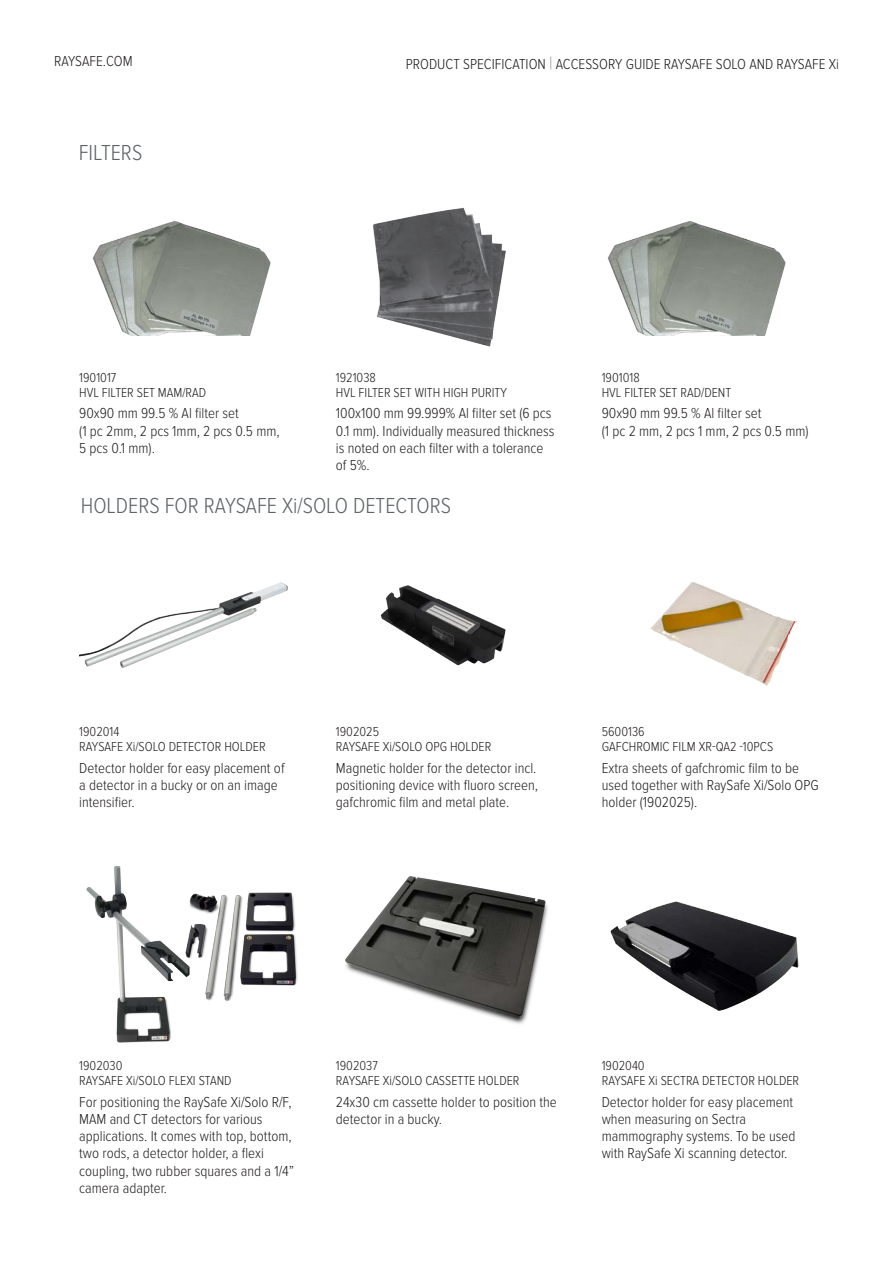
<style>
.page{position:relative;width:893px;height:1263px;background:#fff}
.page>*{position:absolute;margin:0;border:0;box-sizing:border-box;transform-origin:0 0}
.t1{font:300 22.5px "Proxima Nova Cond";color:#5f6467}
.Bodytext{font:300 15px/17.2px "Proxima Nova Cond";color:#231f20}
.Benämning{font:300 13.5px/15px "Proxima Nova Cond";color:#231f20}
.s1{font-size:18px;color:#95999c}
</style>
<div class="page">
<img style="left:610px;top:901px;width:189px;height:110px">
<img style="left:92px;top:221px;width:179px;height:115px">
<img style="left:373px;top:207px;width:133px;height:140px">
<img style="left:79px;top:582px;width:209px;height:86px">
<img style="left:380px;top:585px;width:126px;height:81px">
<img style="left:650px;top:582px;width:147px;height:104px">
<img style="left:86px;top:866px;width:88px;height:177px">
<img style="left:345px;top:876px;width:203px;height:148px">
<img style="left:174px;top:892px;width:124px;height:109px">
<img style="left:607px;top:221px;width:179px;height:115px">
<p class="Bodytext" style="left:54px;top:53px;width:80px">RAYSAFE.COM</p>
<p class="Bodytext" style="left:406px;top:55px;width:435px">PRODUCT SPECIFICATION <span class="s1">|</span> ACCESSORY GUIDE RAYSAFE SOLO AND RAYSAFE Xi</p>
<p class="t1" style="left:79px;top:139px;width:65px">FILTERS</p>
<p class="Benämning" style="left:79px;top:370px;width:129px">1901017<br>HVL FILTER SET MAM/RAD</p>
<p class="Bodytext" style="left:79px;top:405px;width:202px">90x90 mm 99.5 % Al filter set<br>(1 pc 2mm, 2 pcs 1mm, 2 pcs 0.5 mm,<br>5 pcs 0.1 mm).</p>
<p class="Benämning" style="left:336px;top:370px;width:173px">1921038<br>HVL FILTER SET WITH HIGH PURITY</p>
<p class="Bodytext" style="left:336px;top:405px;width:220px">100x100 mm 99.999% Al filter set (6 pcs<br>0.1 mm). Individually measured thickness is noted on each filter with a tolerance of 5%.</p>
<p class="t1" style="left:81px;top:493px;width:372px">HOLDERS FOR RAYSAFE Xi/SOLO DETECTORS</p>
<p class="Benämning" style="left:602px;top:370px;width:131px">1901018<br>HVL FILTER SET RAD/DENT</p>
<p class="Bodytext" style="left:602px;top:405px;width:208px">90x90 mm 99.5 % Al filter set<br>(1 pc 2 mm, 2 pcs 1 mm, 2 pcs 0.5 mm)</p>
<p class="Benämning" style="left:79px;top:724px;width:188px">1902014<br>RAYSAFE Xi/SOLO DETECTOR HOLDER</p>
<p class="Bodytext" style="left:79px;top:759px;width:207px">Detector holder for easy placement of a detector in a bucky or on an image intensifier.</p>
<p class="Benämning" style="left:336px;top:724px;width:157px">1902025<br>RAYSAFE Xi/SOLO OPG HOLDER</p>
<p class="Bodytext" style="left:336px;top:759px;width:204px;text-align:justify">Magnetic holder for the detector incl. positioning device with fluoro screen, gafchromic film and metal plate.</p>
<p class="Benämning" style="left:602px;top:724px;width:173px">5600136<br>GAFCHROMIC FILM XR-QA2 -10PCS</p>
<p class="Bodytext" style="left:602px;top:759px;width:219px">Extra sheets of gafchromic film to be used together with RaySafe Xi/Solo OPG holder (1902025).</p>
<p class="Benämning" style="left:79px;top:1058px;width:154px">1902030<br>RAYSAFE Xi/SOLO FLEXI STAND</p>
<p class="Bodytext" style="left:79px;top:1093px;width:216px">For positioning the RaySafe Xi/Solo R/F, MAM and CT detectors for various applications. It comes with top, bottom, two rods, a detector holder, a flexi coupling, two rubber squares and a 1/4” camera adapter.</p>
<p class="Benämning" style="left:336px;top:1058px;width:185px">1902037<br>RAYSAFE Xi/SOLO CASSETTE HOLDER</p>
<p class="Bodytext" style="left:336px;top:1093px;width:222px">24x30 cm cassette holder to position the detector in a bucky.</p>
<p class="Benämning" style="left:602px;top:1058px;width:199px">1902040<br>RAYSAFE Xi SECTRA DETECTOR HOLDER</p>
<p class="Bodytext" style="left:602px;top:1093px;width:195px">Detector holder for easy placement when measuring on Sectra mammography systems. To be used with RaySafe Xi scanning detector.</p>
</div>
